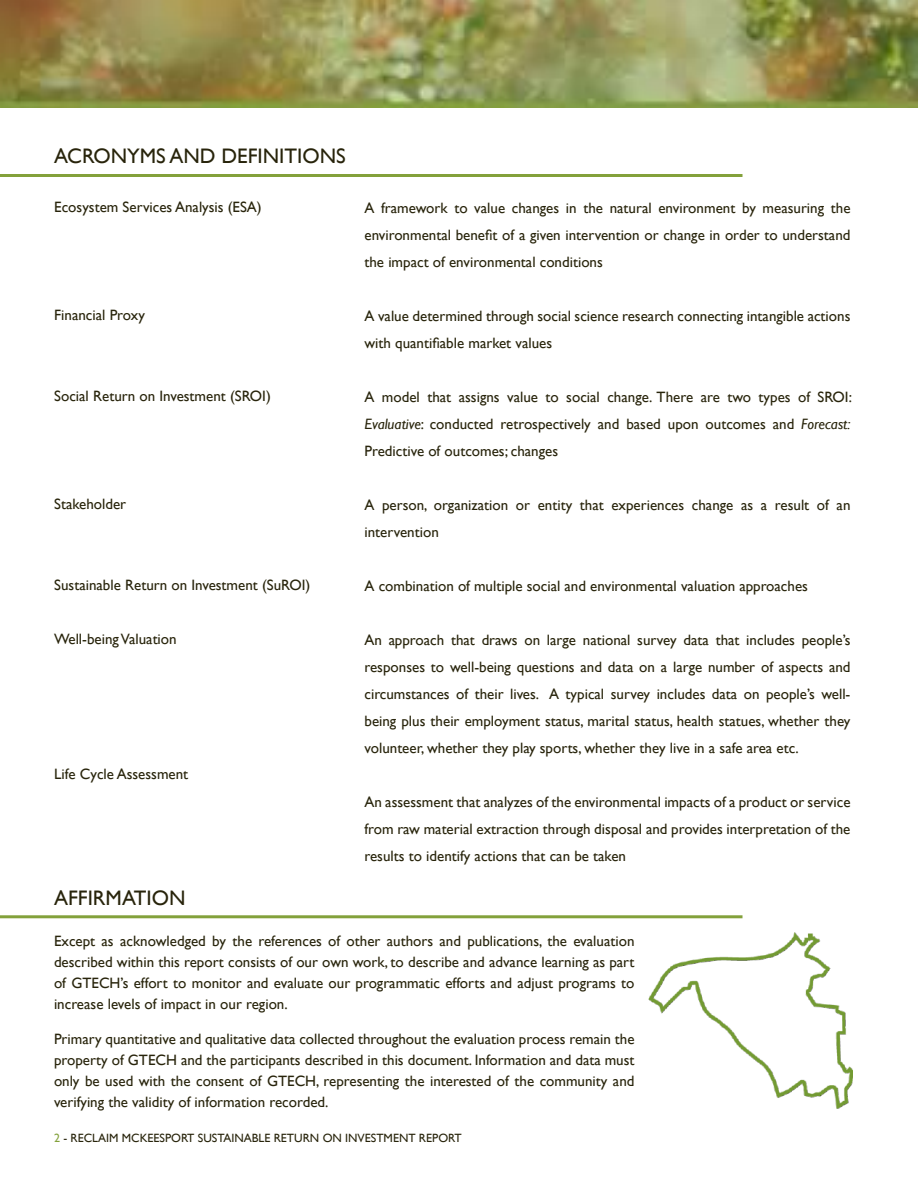
<style>
.page{position:relative;width:918px;height:1188px;background:#fff}
.page>*{position:absolute;margin:0;border:0;box-sizing:border-box;transform-origin:0 0}
.t1{font:21px "Gill Sans";color:#28240b}
.t2{font:15px/27px "Gill Sans";color:#28240b;text-align:justify}
.t3{font:12px "Gill Sans";color:#28240b}
.s1{font-style:italic}
.s2{color:#83a13b}
</style>
<div class="page">
<img style="left:0;top:0;width:918px;height:108px">
<hr style="left:0;top:174px;width:742px;height:3px;background:#83a13b">
<hr style="left:0;top:915px;width:742px;height:3px;background:#83a13b">
<img style="left:648px;top:933px;width:204px;height:176px">
<h1 class="t1" style="left:54px;top:144px;width:293px">ACRONYMS AND DEFINITIONS</h1>
<p class="t2" style="left:54px;top:194px;width:209px">Ecosystem Services Analysis (ESA)</p>
<p class="t2" style="left:54px;top:302px;width:92px">Financial Proxy</p>
<p class="t2" style="left:54px;top:383px;width:218px">Social Return on Investment (SROI)</p>
<p class="t2" style="left:54px;top:491px;width:74px">Stakeholder</p>
<p class="t2" style="left:54px;top:572px;width:258px">Sustainable Return on Investment (SuROI)</p>
<p class="t2" style="left:54px;top:626px;width:124px">Well-being Valuation</p>
<p class="t2" style="left:54px;top:761px;width:136px">Life Cycle Assessment</p>
<h1 class="t1" style="left:54px;top:886px;width:133px">AFFIRMATION</h1>
<p class="t2" style="left:364px;top:195px;width:488px">A framework to value changes in the natural environment by measuring the environmental benefit of a given intervention or change in order to understand the impact of environmental conditions</p>
<p class="t2" style="left:364px;top:303px;width:488px">A value determined through social science research connecting intangible actions with quantifiable market values</p>
<p class="t2" style="left:364px;top:384px;width:489px">A model that assigns value to social change. There are two types of SROI:<br><span class="s1">Evaluative</span>: conducted retrospectively and based upon outcomes and <span class="s1">Forecast:<br></span>Predictive of outcomes; changes</p>
<p class="t2" style="left:364px;top:492px;width:488px">A person, organization or entity that experiences change as a result of an intervention</p>
<p class="t2" style="left:364px;top:573px;width:445px">A combination of multiple social and environmental valuation approaches</p>
<p class="t2" style="left:364px;top:627px;width:488px">An approach that draws on large national survey data that includes people’s responses to well-being questions and data on a large number of aspects and circumstances of their lives. A typical survey includes data on people’s well&shy;being plus their employment status, marital status, health statues, whether they volunteer, whether they play sports, whether they live in a safe area etc.</p>
<p class="t2" style="left:364px;top:789px;width:488px">An assessment that analyzes of the environmental impacts of a product or service from raw material extraction through disposal and provides interpretation of the results to identify actions that can be taken</p>
<p class="t2" style="left:54px;top:931px;width:582px;line-height:21px">Except as acknowledged by the references of other authors and publications, the evaluation described within this report consists of our own work, to describe and advance learning as part of GTECH’s effort to monitor and evaluate our programmatic efforts and adjust programs to increase levels of impact in our region.</p>
<p class="t2" style="left:54px;top:1029px;width:582px;line-height:21px">Primary quantitative and qualitative data collected throughout the evaluation process remain the property of GTECH and the participants described in this document. Information and data must only be used with the consent of GTECH, representing the interested of the community and verifying the validity of information recorded.</p>
<p class="t3" style="left:54px;top:1131px;width:409px"><span class="s2">2</span> - RECLAIM MCKEESPORT SUSTAINABLE RETURN ON INVESTMENT REPORT</p>
</div>
